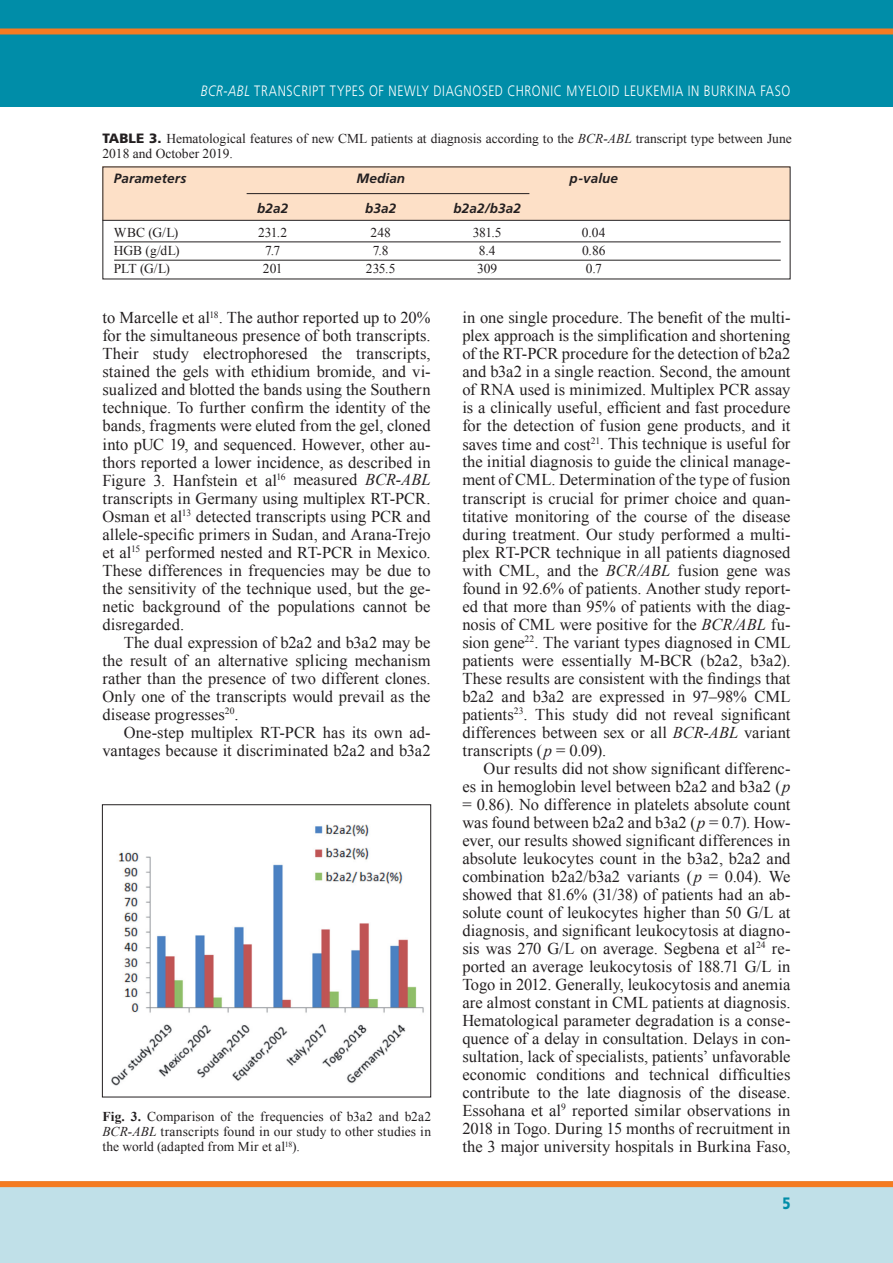
<style>
.page{position:relative;width:893px;height:1263px;background:#fff}
.page>*{position:absolute;margin:0;border:0;box-sizing:border-box;transform-origin:0 0}
.t1{font:16.5px/18px "Times New Roman";color:#231f20;text-align:justify}
.t2{font:900 16.5px "Frutiger";color:#008da8;scale:.8 1}
.t3{font:300 15px "Frutiger";letter-spacing:.05em;color:#fff;scale:.82 1}
.t4{font:13.5px/15px "Times New Roman";color:#231f20}
.t5{font:italic 700 13.5px "Frutiger";letter-spacing:.005em;color:#231f20}
.s1{font-style:italic}
.s2{font-family:"Frutiger";font-weight:900}
.s3{font-weight:700}
</style>
<div class="page">
<div style="left:0;top:0;width:893px;height:106px;background:#008da8"></div>
<div style="left:0;top:1181px;width:893px;height:82px;background:#c0e0e8"></div>
<div style="left:0;top:28px;width:893px;height:6px;background:#f47b21"></div>
<div style="left:0;top:1181px;width:893px;height:6px;background:#f47b21"></div>
<div style="left:102px;top:167px;width:688px;height:53px;background:#fde0c7"></div>
<hr style="left:102px;top:220px;width:688px;height:1px;background:#231f20">
<hr style="left:114px;top:241px;width:667px;height:1px;background:#231f20">
<hr style="left:247px;top:193px;width:282px;height:1px;background:#231f20">
<hr style="left:114px;top:260px;width:667px;height:1px;background:#231f20">
<img style="left:111px;top:824px;width:313px;height:262px">
<div style="left:102px;top:804px;width:329px;height:293px;border:1px solid #231f20"></div>
<p class="t3" style="left:201px;top:83px;width:721px"><span class="s1">BCR-ABL</span> TRANSCRIPT TYPES OF NEWLY DIAGNOSED CHRONIC MYELOID LEUKEMIA IN BURKINA FASO</p>
<p class="t4" style="left:102px;top:130px;width:691px"><span class="s2">TABLE 3.</span> Hematological features of new CML patients at diagnosis according to the <span class="s1">BCR-ABL</span> transcript type between June<br>2018 and October 2019.</p>
<p class="t5" style="left:114px;top:171px;width:74px">Parameters</p>
<p class="t5" style="left:356px;top:171px;width:50px">Median</p>
<p class="t5" style="left:569px;top:171px;width:50px">p-value</p>
<p class="t5" style="left:257px;top:201px;width:33px">b2a2</p>
<p class="t5" style="left:365px;top:201px;width:33px">b3a2</p>
<p class="t5" style="left:454px;top:201px;width:69px">b2a2/b3a2</p>
<p class="t4" style="left:114px;top:225px;width:66px">WBC (G/L)</p>
<p class="t4" style="left:258px;top:225px;width:30px">231.2</p>
<p class="t4" style="left:371px;top:225px;width:22px">248</p>
<p class="t4" style="left:473px;top:225px;width:30px">381.5</p>
<p class="t4" style="left:582px;top:225px;width:25px">0.04</p>
<p class="t4" style="left:114px;top:243px;width:67px">HGB (g/dL)</p>
<p class="t4" style="left:265px;top:243px;width:17px">7.7</p>
<p class="t4" style="left:373px;top:243px;width:17px">7.8</p>
<p class="t4" style="left:479px;top:243px;width:18px">8.4</p>
<p class="t4" style="left:582px;top:243px;width:25px">0.86</p>
<p class="t4" style="left:114px;top:261px;width:58px">PLT (G/L)</p>
<p class="t4" style="left:263px;top:261px;width:21px">201</p>
<p class="t4" style="left:366px;top:261px;width:31px">235.5</p>
<p class="t4" style="left:477px;top:261px;width:22px">309</p>
<p class="t4" style="left:586px;top:261px;width:17px">0.7</p>
<p class="t1" style="left:102px;top:309px;width:330px">to Marcelle et al<sup>18</sup>. The author reported up to 20% for the simultaneous presence of both transcripts.<br>Their study electrophoresed the transcripts, stained the gels with ethidium bromide, and vi&shy;sualized and blotted the bands using the Southern technique. To further confirm the identity of the bands, fragments were eluted from the gel, cloned into pUC 19, and sequenced. However, other au&shy;thors reported a lower incidence, as described in Figure 3. Hanfstein et al<sup>16</sup> measured <span class="s1">BCR-ABL </span>transcripts in Germany using multiplex RT-PCR.<br>Osman et al<sup>13</sup> detected transcripts using PCR and allele-specific primers in Sudan, and Arana-Trejo et al<sup>15</sup> performed nested and RT-PCR in Mexico.<br>These differences in frequencies may be due to the sensitivity of the technique used, but the ge&shy;netic background of the populations cannot be disregarded.</p>
<p class="t1" style="left:102px;top:633px;width:330px;text-indent:21px">The dual expression of b2a2 and b3a2 may be the result of an alternative splicing mechanism rather than the presence of two different clones.<br>Only one of the transcripts would prevail as the disease progresses<sup>20</sup>.</p>
<p class="t1" style="left:102px;top:723px;width:330px;text-align:right">One-step multiplex RT-PCR has its own ad&shy;vantages because it discriminated b2a2 and b3a2</p>
<p class="t4" style="left:102px;top:1109px;width:330px;text-align:justify"><span class="s3">Fig. 3.</span> Comparison of the frequencies of b3a2 and b2a2<br><span class="s1">BCR-ABL</span> transcripts found in our study to other studies in the world (adapted from Mir et al<sup>18</sup>).</p>
<p class="t1" style="left:462px;top:309px;width:330px">in one single procedure. The benefit of the multi&shy;plex approach is the simplification and shortening of the RT-PCR procedure for the detection of b2a2 and b3a2 in a single reaction. Second, the amount of RNA used is minimized. Multiplex PCR assay is a clinically useful, efficient and fast procedure for the detection of fusion gene products, and it saves time and cost<sup>21</sup>. This technique is useful for the initial diagnosis to guide the clinical manage&shy;ment of CML. Determination of the type of fusion transcript is crucial for primer choice and quan&shy;titative monitoring of the course of the disease during treatment. Our study performed a multi&shy;plex RT-PCR technique in all patients diagnosed with CML, and the <span class="s1">BCR/ABL</span> fusion gene was found in 92.6% of patients. Another study report&shy;ed that more than 95% of patients with the diag&shy;nosis of CML were positive for the <span class="s1">BCR/ABL</span> fu&shy;sion gene<sup>22</sup>. The variant types diagnosed in CML patients were essentially M-BCR (b2a2, b3a2).<br>These results are consistent with the findings that b2a2 and b3a2 are expressed in 97–98% CML patients<sup>23</sup>. This study did not reveal significant differences between sex or all <span class="s1">BCR-ABL</span> variant transcripts (<span class="s1">p</span> = 0.09).</p>
<p class="t1" style="left:462px;top:759px;width:330px;text-indent:21px">Our results did not show significant differenc&shy;es in hemoglobin level between b2a2 and b3a2 (<span class="s1">p </span>= 0.86). No difference in platelets absolute count was found between b2a2 and b3a2 (<span class="s1">p</span> = 0.7). How&shy;ever, our results showed significant differences in absolute leukocytes count in the b3a2, b2a2 and combination b2a2/b3a2 variants (<span class="s1">p</span> = 0.04). We showed that 81.6% (31/38) of patients had an ab&shy;solute count of leukocytes higher than 50 G/L at diagnosis, and significant leukocytosis at diagno&shy;sis was 270 G/L on average. Segbena et al<sup>24</sup> re&shy;ported an average leukocytosis of 188.71 G/L in Togo in 2012. Generally, leukocytosis and anemia are almost constant in CML patients at diagnosis.<br>Hematological parameter degradation is a conse&shy;quence of a delay in consultation. Delays in con&shy;sultation, lack of specialists, patients’ unfavorable economic conditions and technical difficulties contribute to the late diagnosis of the disease.<br>Essohana et al<sup>9</sup> reported similar observations in 2018 in Togo. During 15 months of recruitment in the 3 major university hospitals in Burkina Faso,</p>
<p class="t2" style="left:782px;top:1193px;width:12px">5</p>
</div>
